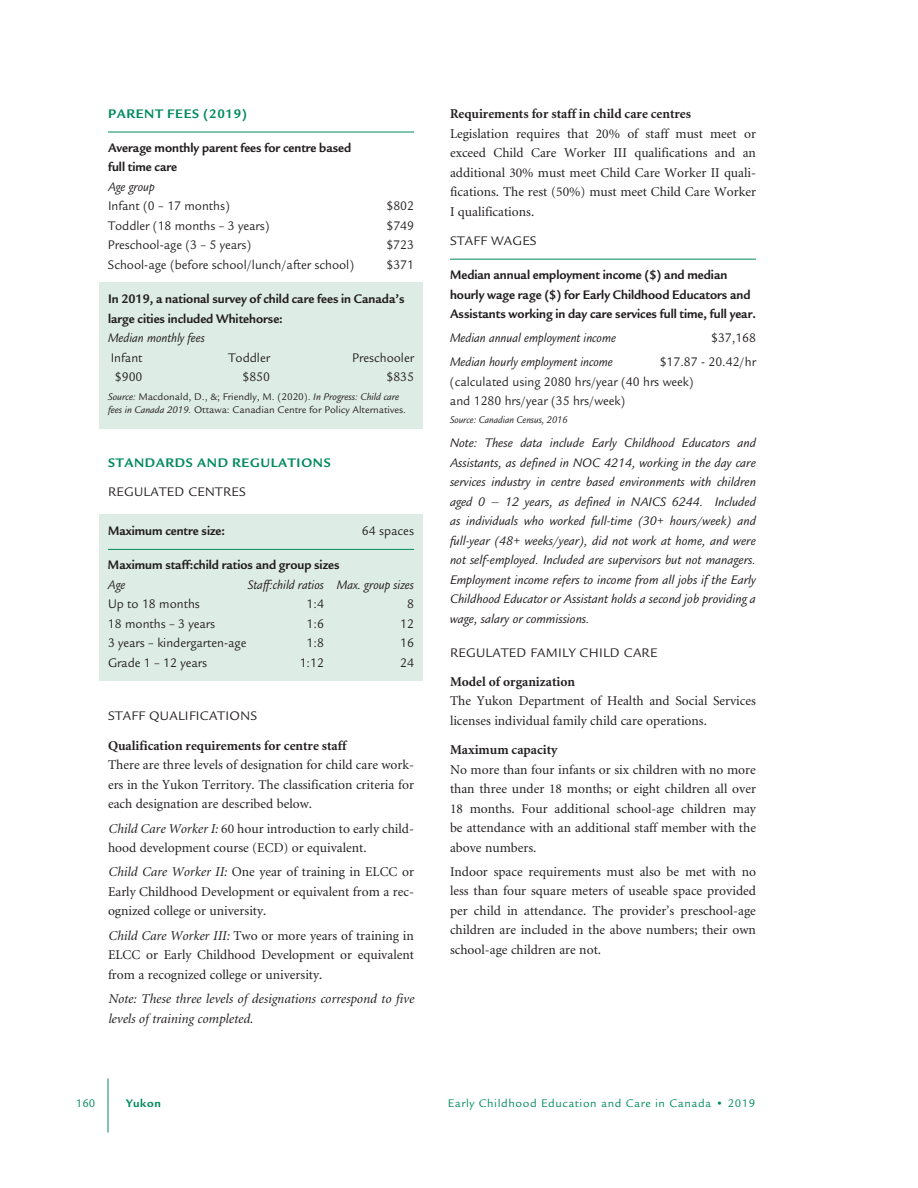
<style>
.page{position:relative;width:918px;height:1188px;background:#fff}
.page>*{position:absolute;margin:0;border:0;box-sizing:border-box;transform-origin:0 0}
.t1{font:13.5px/19.5px "Minion";color:#231f20;text-align:justify}
.t2{font:italic 13.5px/19.5px "Legacy San ITC";color:#231f20;text-align:justify}
.t3{font:13.5px/19.5px "Legacy San ITC";color:#231f20;scale:.95 1}
.t4{font:700 13.5px/19.5px "Legacy San ITC";color:#231f20;scale:.95 1}
.t5{font:italic 13.5px "Legacy San ITC";color:#231f20;scale:.95 1}
.t6{font:700 13.5px "Minion";color:#231f20}
.t7{font:italic 13.5px/19.5px "Minion";color:#231f20}
.t8{font:13.5px "Legacy San ITC";letter-spacing:.025em;color:#231f20}
.t9{font:700 13.5px "Legacy San ITC";letter-spacing:.05em;color:#008a5f}
.t10{font:13.5px "Legacy San ITC";color:#231f20}
.t11{font:12px "Legacy San ITC";letter-spacing:.05em;color:#008a5f}
.t12{font:700 12px "Legacy San ITC";letter-spacing:.05em;color:#008a5f}
.t13{font:10.5px/13.5px "Legacy San ITC";color:#231f20}
.t14{font:italic 10.5px "Legacy San ITC";color:#231f20;scale:.95 1}
.s1{font-style:italic}
</style>
<div class="page">
<hr style="left:108px;top:1078px;width:1px;height:54px;background:#008a5f">
<div style="left:99px;top:282px;width:324px;height:147px;background:#deece6"></div>
<div style="left:99px;top:514px;width:324px;height:167px;background:#deece6"></div>
<hr style="left:108px;top:132px;width:306px;height:1px;background:#008a5f">
<hr style="left:108px;top:549px;width:306px;height:1px;background:#008a5f">
<hr style="left:450px;top:259px;width:306px;height:1px;background:#008a5f">
<p class="t9" style="left:108px;top:106px;width:20px">Parent</p>
<p class="t9" style="left:167px;top:106px;width:9px">fees</p>
<p class="t9" style="left:203px;top:106px;width:45px">(2019)</p>
<p class="t4" style="left:108px;top:138px;width:258px">Average monthly parent fees for centre based full time care</p>
<p class="t5" style="left:108px;top:179px;width:51px">Age group</p>
<p class="t3" style="left:108px;top:197px;width:130px">Infant (0 – 17 months)</p>
<p class="t3" style="left:386px;top:197px;width:30px">$802</p>
<p class="t3" style="left:108px;top:216px;width:172px">Toddler (18 months – 3 years)</p>
<p class="t3" style="left:386px;top:216px;width:30px">$749</p>
<p class="t3" style="left:108px;top:236px;width:152px">Preschool-age (3 – 5 years)</p>
<p class="t3" style="left:386px;top:236px;width:30px">$723</p>
<p class="t3" style="left:108px;top:255px;width:261px">School-age (before school/lunch/after school)</p>
<p class="t3" style="left:386px;top:255px;width:30px">$371</p>
<p class="t4" style="left:108px;top:289px;width:314px">In 2019, a national survey of child care fees in Canada’s large cities included Whitehorse:</p>
<p class="t5" style="left:108px;top:330px;width:104px">Median monthly fees</p>
<p class="t3" style="left:111px;top:348px;width:35px">Infant</p>
<p class="t3" style="left:228px;top:348px;width:45px">Toddler</p>
<p class="t3" style="left:352px;top:348px;width:66px">Preschooler</p>
<p class="t3" style="left:115px;top:367px;width:30px">$900</p>
<p class="t3" style="left:242px;top:367px;width:30px">$850</p>
<p class="t3" style="left:386px;top:367px;width:30px">$835</p>
<p class="t13" style="left:108px;top:390px;width:300px"><span class="s1">Source:</span> Macdonald, D., &amp;; Friendly, M. (2020). <span class="s1">In Progress: Child care fees in Canada 2019.</span> Ottawa: Canadian Centre for Policy Alternatives.</p>
<p class="t9" style="left:108px;top:455px;width:224px">STANDARDS AND REGULATIONS</p>
<p class="t8" style="left:108px;top:484px;width:139px">REGULATED CENTRES</p>
<p class="t4" style="left:108px;top:521px;width:125px">Maximum centre size:</p>
<p class="t3" style="left:362px;top:521px;width:56px">64 spaces</p>
<p class="t4" style="left:108px;top:555px;width:245px">Maximum staff:child ratios and group sizes</p>
<p class="t5" style="left:108px;top:577px;width:20px">Age</p>
<p class="t5" style="left:248px;top:577px;width:176px">Staff:child ratios Max. group sizes</p>
<p class="t3" style="left:108px;top:594px;width:98px">Up to 18 months</p>
<p class="t3" style="left:307px;top:594px;width:20px">1:4</p>
<p class="t3" style="left:407px;top:594px;width:9px">8</p>
<p class="t3" style="left:108px;top:614px;width:114px">18 months – 3 years</p>
<p class="t3" style="left:307px;top:614px;width:20px">1:6</p>
<p class="t3" style="left:400px;top:614px;width:16px">12</p>
<p class="t3" style="left:108px;top:633px;width:147px">3 years – kindergarten-age</p>
<p class="t3" style="left:307px;top:633px;width:20px">1:8</p>
<p class="t3" style="left:400px;top:633px;width:16px">16</p>
<p class="t3" style="left:108px;top:653px;width:106px">Grade 1 – 12 years</p>
<p class="t3" style="left:300px;top:653px;width:27px">1:12</p>
<p class="t3" style="left:400px;top:653px;width:16px">24</p>
<p class="t10" style="left:108px;top:709px;width:16px">Staff</p>
<p class="t10" style="left:149px;top:709px;width:20px">Qualifications</p>
<p class="t6" style="left:108px;top:739px;width:240px">Qualification requirements for centre staff</p>
<p class="t1" style="left:108px;top:756px;width:308px">There are three levels of designation for child care work&shy;ers in the Yukon Territory. The classification criteria for each designation are described below.</p>
<p class="t1" style="left:108px;top:819px;width:307px"><span class="s1">Child Care Worker I:</span> 60 hour introduction to early child&shy;hood development course (ECD) or equivalent.</p>
<p class="t1" style="left:108px;top:863px;width:308px"><span class="s1">Child Care Worker II:</span> One year of training in ELCC or Early Childhood Development or equivalent from a rec&shy;ognized college or university.</p>
<p class="t1" style="left:108px;top:926px;width:307px"><span class="s1">Child Care Worker III:</span> Two or more years of training in ELCC or Early Childhood Development or equivalent from a recognized college or university.</p>
<p class="t7" style="left:108px;top:990px;width:307px">Note: These three levels of designations correspond to five levels of training completed.</p>
<p class="t6" style="left:450px;top:107px;width:243px">Requirements for staff in child care centres</p>
<p class="t1" style="left:450px;top:124px;width:308px">Legislation requires that 20% of staff must meet or exceed Child Care Worker III qualifications and an additional 30% must meet Child Care Worker II quali&shy;fications. The rest (50%) must meet Child Care Worker I qualifications.</p>
<p class="t8" style="left:450px;top:233px;width:88px">STAFF WAGES</p>
<p class="t4" style="left:450px;top:265px;width:324px">Median annual employment income ($) and median hourly wage rage ($) for Early Childhood Educators and<br>Assistants working in day care services full time, full year.</p>
<p class="t5" style="left:450px;top:331px;width:176px">Median annual employment income</p>
<p class="t3" style="left:711px;top:328px;width:49px">$37,168</p>
<p class="t5" style="left:450px;top:355px;width:173px">Median hourly employment income</p>
<p class="t3" style="left:450px;top:352px;width:324px;text-indent:210px">$17.87 - 20.42/hr (calculated using 2080 hrs/year (40 hrs week)<br>and 1280 hrs/year (35 hrs/week)</p>
<p class="t14" style="left:450px;top:414px;width:125px">Source: Canadian Census, 2016</p>
<p class="t2" style="left:450px;top:433px;width:308px">Note: These data include Early Childhood Educators and Assistants, as defined in NOC 4214, working in the day care services industry in centre based environments with children aged 0 – 12 years, as defined in NAICS 6244. Included as individuals who worked full-time (30+ hours/week) and full-year (48+ weeks/year), did not work at home, and were not self-employed. Included are supervisors but not managers.<br>Employment income refers to income from all jobs if the Early Childhood Educator or Assistant holds a second job providing a wage, salary or commissions.</p>
<p class="t8" style="left:450px;top:645px;width:209px">REGULATED FAMILY CHILD CARE</p>
<p class="t6" style="left:450px;top:675px;width:127px">Model of organization</p>
<p class="t1" style="left:450px;top:692px;width:307px">The Yukon Department of Health and Social Services licenses individual family child care operations.</p>
<p class="t6" style="left:450px;top:743px;width:109px">Maximum capacity</p>
<p class="t1" style="left:450px;top:760px;width:308px">No more than four infants or six children with no more than three under 18 months; or eight children all over 18 months. Four additional school-age children may be attendance with an additional staff member with the above numbers.</p>
<p class="t1" style="left:450px;top:862px;width:308px">Indoor space requirements must also be met with no less than four square meters of useable space provided per child in attendance. The provider’s preschool-age children are included in the above numbers; their own school-age children are not.</p>
<p class="t11" style="left:76px;top:1096px;width:21px">160</p>
<p class="t12" style="left:126px;top:1096px;width:36px">Yukon</p>
<p class="t11" style="left:448px;top:1096px;width:309px">Early Childhood Education and Care in Canada • 2019</p>
</div>
